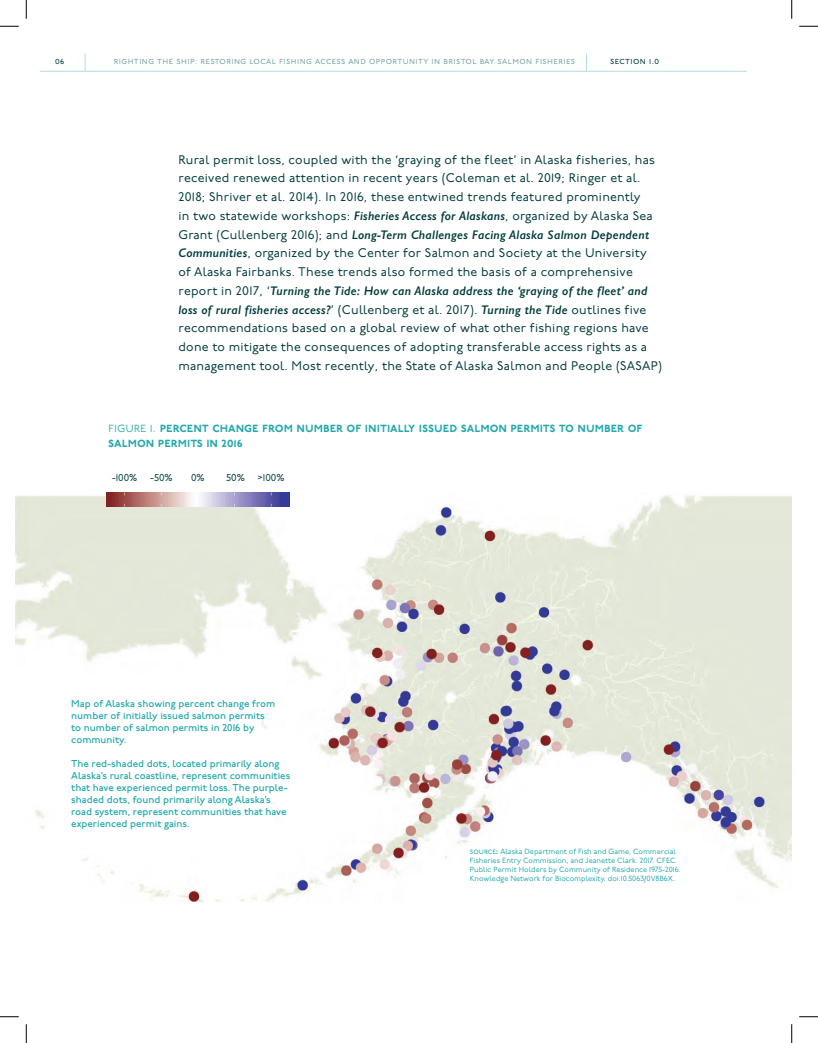
<style>
.page{position:relative;width:818px;height:1043px;background:#fff}
.page>*{position:absolute;margin:0;border:0;box-sizing:border-box;transform-origin:0 0}
.t1{font:12.5px/18.8px "P22 Underground";letter-spacing:.02em;color:#003b3d}
.t2{font:italic 600 12.5px/18.8px "Gill Sans";letter-spacing:.02em;color:#003b3d}
.t3{font:12.5px/15px "P22 Underground Dm S";color:#23a9ac}
.t4{font:500 10px/12px "P22 Underground";color:#23a9ac}
.t5{font:10px "P22 Underground";color:#003b3d}
.t6{font:8.75px "P22 Underground Bk S";letter-spacing:.05em;color:#7ea3a6}
.t7{font:8.75px "P22 Underground Bk S";letter-spacing:.05em;color:#003b3d}
.t8{font:7.5px/9px "P22 Underground";color:#23a9ac}
.s1{font-family:"Gill Sans";font-weight:600;font-style:italic}
.s2{font-family:"P22 Underground";font-weight:400;font-style:normal}
.s3{font-family:"P22 Underground Lt S"}
.s4{font-family:"P22 Underground Bk S"}
.s5{font-weight:800}
</style>
<div class="page">
<img style="left:15px;top:492px;width:776px;height:410px">
<img style="left:106px;top:492px;width:183px;height:14px">
<hr style="left:40px;top:71px;width:706px;height:1px;background:#aedee3">
<svg style="left:586px;top:54px;width:1px;height:17px"></svg>
<svg style="left:85px;top:54px;width:1px;height:17px"></svg>
<svg style="left:0;top:25px;width:19px;height:2px"></svg>
<svg style="left:799px;top:25px;width:19px;height:2px"></svg>
<svg style="left:0;top:1016px;width:19px;height:1px"></svg>
<svg style="left:799px;top:1016px;width:19px;height:1px"></svg>
<svg style="left:25px;top:0;width:2px;height:19px"></svg>
<svg style="left:25px;top:1024px;width:2px;height:18px"></svg>
<svg style="left:791px;top:0;width:1px;height:19px"></svg>
<svg style="left:791px;top:1024px;width:1px;height:18px"></svg>
<p class="t7" style="left:55px;top:56px;width:11px">06</p>
<p class="t6" style="left:114px;top:56px;width:462px">righting the ship: restoring local fishing access and opportunity in bristol bay salmon fisheries</p>
<p class="t7" style="left:610px;top:56px;width:50px">section 1.0</p>
<p class="t1" style="left:178px;top:150px;width:478px">Rural permit loss, coupled with the ‘graying of the fleet’ in Alaska fisheries, has received renewed attention in recent years (Coleman et al. 2019; Ringer et al.<br>2018; Shriver et al. 2014). In 2016, these entwined trends featured prominently<br>in two statewide workshops: <span class="s1">Fisheries Access for Alaskans</span>, organized by Alaska Sea</p>
<p class="t2" style="left:178px;top:225px;width:472px"><span class="s2">Grant (Cullenberg 2016); and</span> Long-Term Challenges Facing Alaska Salmon Dependent</p>
<p class="t1" style="left:178px;top:244px;width:470px"><span class="s1">Communities</span>, organized by the Center for Salmon and Society at the University of Alaska Fairbanks. These trends also formed the basis of a comprehensive</p>
<p class="t2" style="left:178px;top:281px;width:470px"><span class="s2">report in 2017, ‘</span>Turning the Tide: How can Alaska address the ‘graying of the fleet’ and loss of rural fisheries access?<span class="s2">’ (Cullenberg et al. 2017).</span> Turning the Tide <span class="s2">outlines five</span></p>
<p class="t1" style="left:178px;top:319px;width:485px">recommendations based on a global review of what other fishing regions have done to mitigate the consequences of adopting transferable access rights as a management tool. Most recently, the State of Alaska Salmon and People (SASAP)</p>
<p class="t3" style="left:108px;top:420px;width:536px"><span class="s3">figure 1.</span> percent change from number of initially issued salmon permits to number of salmon permits in 2016</p>
<p class="t5" style="left:112px;top:472px;width:27px">-100%</p>
<p class="t5" style="left:150px;top:472px;width:24px">-50%</p>
<p class="t5" style="left:191px;top:472px;width:15px">0%</p>
<p class="t5" style="left:226px;top:472px;width:20px">50%</p>
<p class="t5" style="left:257px;top:472px;width:28px">&gt;100%</p>
<p class="t4" style="left:71px;top:698px;width:205px">Map of Alaska showing percent change from number of initially issued salmon permits to number of salmon permits in 2016 by community.</p>
<p class="t4" style="left:71px;top:758px;width:220px">The red-shaded dots, located primarily along Alaska’s rural coastline, represent communities that have experienced permit loss. The purple&shy;shaded dots, found primarily along Alaska’s road system, represent communities that have experienced permit gains.</p>
<p class="t8" style="left:470px;top:846px;width:212px"><span class="s4">source</span><span class="s5">:</span> Alaska Department of Fish and Game, Commercial Fisheries Entry Commission, and Jeanette Clark. 2017. CFEC Public Permit Holders by Community of Residence 1975-2016.<br>Knowledge Network for Biocomplexity. doi:10.5063/0V8B6X.</p>
</div>
